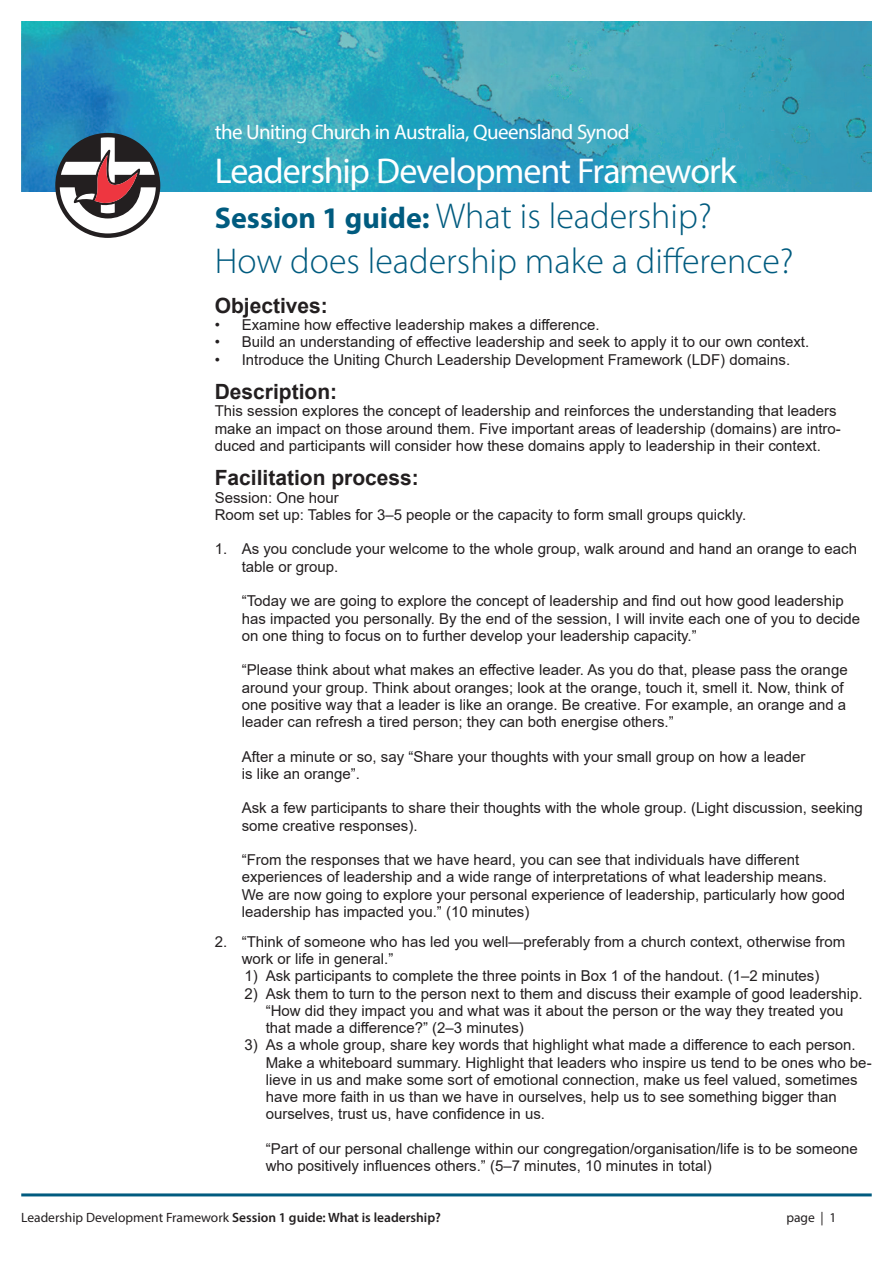
<style>
.page{position:relative;width:893px;height:1263px;background:#fff}
.page>*{position:absolute;margin:0;border:0;box-sizing:border-box;transform-origin:0 0}
.t1{font:300 36px/45px "Myriad Pro";color:#005b7f}
.t2{font:21px "Myriad Pro";letter-spacing:-.03em;color:#fff}
.t3{font:700 21px "Arial";color:#231f20}
.t4{font:15px/17.2px "Arial";color:#231f20}
.t5{font:600 13.5px "Myriad Pro";color:#231f20}
.t6{font:13.5px "Myriad Pro";color:#231f20}
.s1{font-weight:400;color:#fff}
.s2{font-weight:700;font-size:30px}
.s3{font-weight:400}
</style>
<div class="page">
<hr style="left:21px;top:1193px;width:851px;height:3px;background:#005b7f">
<img style="left:22px;top:21px;width:850px;height:170px">
<svg style="left:55px;top:133px;width:105px;height:105px"></svg>
<h2 class="t2" style="left:215px;top:119px;width:416px">the Uniting Church in Australia, Queensland Synod</h2>
<h1 class="t1" style="left:215px;top:148px;width:580px"><span class="s1">Leadership Development Framework<br></span><span class="s2">Session 1 guide:</span> What is leadership?<br>How does leadership make a difference?</h1>
<h2 class="t3" style="left:215px;top:291px;width:115px">Objectives:</h2>
<p class="t4" style="left:215px;top:316px;width:386px">• Examine how effective leadership makes a difference.</p>
<p class="t4" style="left:215px;top:333px;width:596px">• Build an understanding of effective leadership and seek to apply it to our own context.</p>
<p class="t4" style="left:215px;top:351px;width:577px">• Introduce the Uniting Church Leadership Development Framework (LDF) domains.</p>
<h2 class="t3" style="left:215px;top:377px;width:124px">Description:</h2>
<p class="t4" style="left:215px;top:402px;width:628px">This session explores the concept of leadership and reinforces the understanding that leaders make an impact on those around them. Five important areas of leadership (domains) are intro&shy;duced and participants will consider how these domains apply to leadership in their context.</p>
<h2 class="t3" style="left:215px;top:463px;width:206px">Facilitation process:</h2>
<p class="t4" style="left:215px;top:489px;width:533px">Session: One hour<br>Room set up: Tables for 3–5 people or the capacity to form small groups quickly.</p>
<p class="t4" style="left:242px;top:540px;width:617px;text-indent:-27px">1. As you conclude your welcome to the whole group, walk around and hand an orange to each table or group.</p>
<p class="t4" style="left:242px;top:592px;width:620px">“Today we are going to explore the concept of leadership and find out how good leadership has impacted you personally. By the end of the session, I will invite each one of you to decide on one thing to focus on to further develop your leadership capacity.”</p>
<p class="t4" style="left:242px;top:661px;width:607px">“Please think about what makes an effective leader. As you do that, please pass the orange around your group. Think about oranges; look at the orange, touch it, smell it. Now, think of one positive way that a leader is like an orange. Be creative. For example, an orange and a leader can refresh a tired person; they can both energise others.”</p>
<p class="t4" style="left:242px;top:747px;width:565px">After a minute or so, say “Share your thoughts with your small group on how a leader is like an orange”.</p>
<p class="t4" style="left:242px;top:799px;width:623px">Ask a few participants to share their thoughts with the whole group. (Light discussion, seeking some creative responses).</p>
<p class="t4" style="left:242px;top:851px;width:605px">“From the responses that we have heard, you can see that individuals have different experiences of leadership and a wide range of interpretations of what leadership means.<br>We are now going to explore your personal experience of leadership, particularly how good leadership has impacted you.” (10 minutes)</p>
<p class="t4" style="left:242px;top:933px;width:605px;text-indent:-27px">2. “Think of someone who has led you well—preferably from a church context, otherwise from work or life in general.”</p>
<p class="t4" style="left:244px;top:967px;width:576px">1) Ask participants to complete the three points in Box 1 of the handout. (1–2 minutes)</p>
<p class="t4" style="left:266px;top:984px;width:598px;text-indent:-21px">2) Ask them to turn to the person next to them and discuss their example of good leadership. “How did they impact you and what was it about the person or the way they treated you that made a difference?” (2–3 minutes)</p>
<p class="t4" style="left:266px;top:1036px;width:607px;text-indent:-21px">3) As a whole group, share key words that highlight what made a difference to each person.<br>Make a whiteboard summary. Highlight that leaders who inspire us tend to be ones who be&shy;lieve in us and make some sort of emotional connection, make us feel valued, sometimes have more faith in us than we have in ourselves, help us to see something bigger than ourselves, trust us, have confidence in us.</p>
<p class="t4" style="left:266px;top:1140px;width:593px">“Part of our personal challenge within our congregation/organisation/life is to be someone who positively influences others.” (5–7 minutes, 10 minutes in total)</p>
<p class="t5" style="left:21px;top:1209px;width:421px"><span class="s3">Leadership Development Framework</span> Session 1 guide: What is leadership?</p>
<p class="t6" style="left:786px;top:1209px;width:52px">page | 1</p>
</div>
